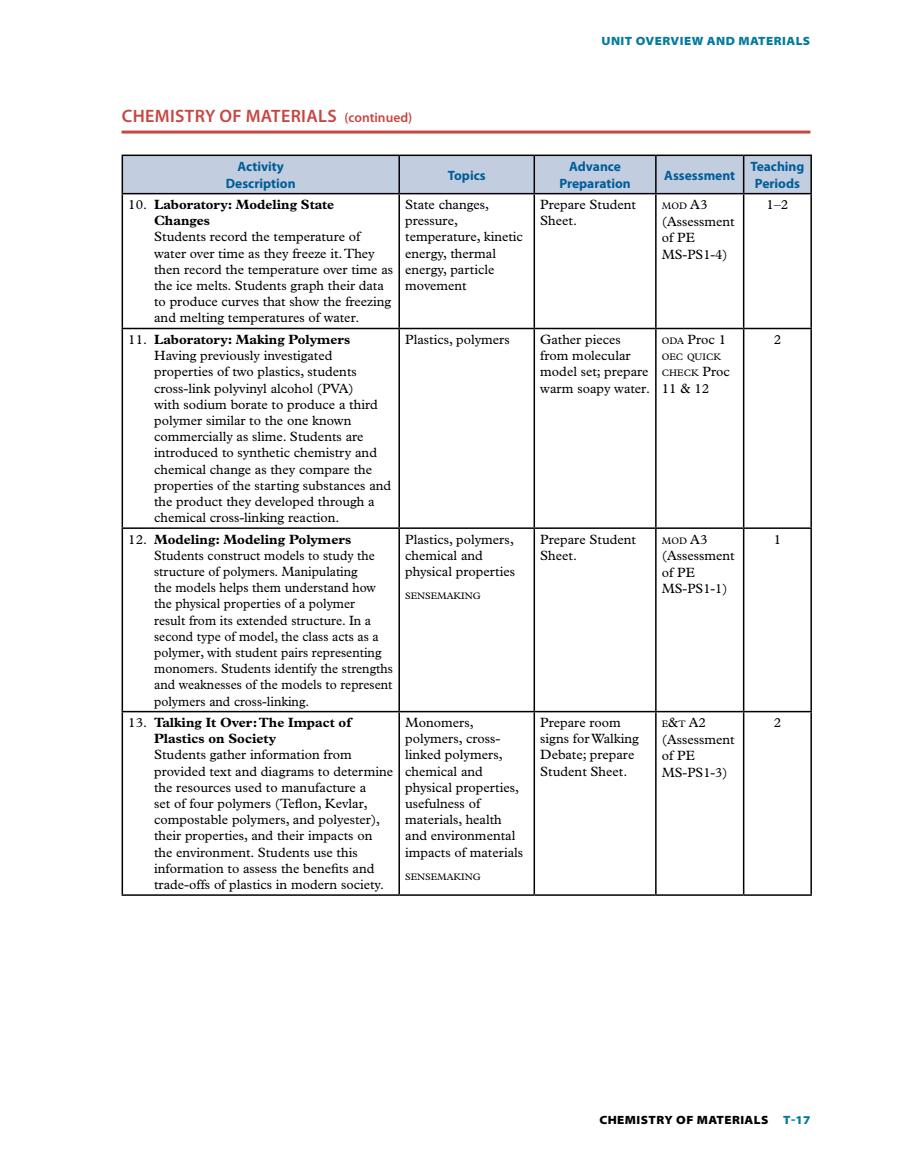
<style>
.page{position:relative;width:905px;height:1175px;background:#fff}
.page>*{position:absolute;margin:0;border:0;box-sizing:border-box;transform-origin:0 0}
.t1{font:600 18px "Myriad Pro";letter-spacing:.02em;color:#c84641}
.t2{font:13.5px/16.2px "Plantin Std";color:#000}
.t3{font:700 13.5px/16.2px "Plantin Std";color:#000}
.t4{font:700 13.5px/16.2px "Myriad Pro";color:#005d98;text-align:center}
.t5{font:13.5px "Plantin Std";color:#000}
.t6{font:900 semi-expanded 12px "Myriad Pro";letter-spacing:.035em;color:#037b9d}
.t7{font:900 semi-expanded 12px "Myriad Pro";letter-spacing:.035em;color:#000}
.t8{font:9.45px/16.2px "Plantin Std";color:#000}
.s1{font-size:13.5px}
.s2{font-weight:400}
.s3{font-weight:700}
.s4{font-size:9.45px}
.s5{font-style:inherit}
.s6{color:#037b9d}
</style>
<div class="page">
<svg style="left:122px;top:130px;width:688px;height:4px;background:#d57370"></svg>
<div style="left:123px;top:156px;width:687px;height:37px;background:#c3cde0"></div>
<hr style="left:122px;top:154px;width:277px;height:2px;background:#000">
<hr style="left:122px;top:156px;width:1px;height:37px;background:#000">
<hr style="left:399px;top:154px;width:135px;height:2px;background:#000">
<hr style="left:398px;top:156px;width:2px;height:37px;background:#000">
<hr style="left:534px;top:154px;width:122px;height:2px;background:#000">
<hr style="left:533px;top:156px;width:2px;height:37px;background:#000">
<hr style="left:656px;top:154px;width:87px;height:2px;background:#000">
<hr style="left:655px;top:156px;width:1px;height:37px;background:#000">
<hr style="left:743px;top:154px;width:69px;height:2px;background:#000">
<hr style="left:742px;top:156px;width:2px;height:37px;background:#000">
<hr style="left:810px;top:156px;width:2px;height:37px;background:#000">
<hr style="left:122px;top:193px;width:277px;height:1px;background:#000">
<hr style="left:122px;top:194px;width:1px;height:134px;background:#000">
<hr style="left:399px;top:193px;width:135px;height:1px;background:#000">
<hr style="left:398px;top:194px;width:2px;height:134px;background:#000">
<hr style="left:534px;top:193px;width:122px;height:1px;background:#000">
<hr style="left:533px;top:194px;width:2px;height:134px;background:#000">
<hr style="left:656px;top:193px;width:87px;height:1px;background:#000">
<hr style="left:655px;top:194px;width:1px;height:134px;background:#000">
<hr style="left:743px;top:193px;width:69px;height:1px;background:#000">
<hr style="left:742px;top:194px;width:2px;height:134px;background:#000">
<hr style="left:810px;top:194px;width:2px;height:134px;background:#000">
<hr style="left:122px;top:328px;width:277px;height:1px;background:#000">
<hr style="left:122px;top:329px;width:1px;height:198px;background:#000">
<hr style="left:399px;top:328px;width:135px;height:1px;background:#000">
<hr style="left:398px;top:329px;width:2px;height:198px;background:#000">
<hr style="left:534px;top:328px;width:122px;height:1px;background:#000">
<hr style="left:533px;top:329px;width:2px;height:198px;background:#000">
<hr style="left:656px;top:328px;width:87px;height:1px;background:#000">
<hr style="left:655px;top:329px;width:1px;height:198px;background:#000">
<hr style="left:743px;top:328px;width:69px;height:1px;background:#000">
<hr style="left:742px;top:329px;width:2px;height:198px;background:#000">
<hr style="left:810px;top:329px;width:2px;height:198px;background:#000">
<hr style="left:122px;top:527px;width:277px;height:2px;background:#000">
<hr style="left:122px;top:529px;width:1px;height:182px;background:#000">
<hr style="left:399px;top:527px;width:135px;height:2px;background:#000">
<hr style="left:398px;top:529px;width:2px;height:182px;background:#000">
<hr style="left:534px;top:527px;width:122px;height:2px;background:#000">
<hr style="left:533px;top:529px;width:2px;height:182px;background:#000">
<hr style="left:656px;top:527px;width:87px;height:2px;background:#000">
<hr style="left:655px;top:529px;width:1px;height:182px;background:#000">
<hr style="left:743px;top:527px;width:69px;height:2px;background:#000">
<hr style="left:742px;top:529px;width:2px;height:182px;background:#000">
<hr style="left:810px;top:529px;width:2px;height:182px;background:#000">
<hr style="left:122px;top:711px;width:277px;height:1px;background:#000">
<hr style="left:122px;top:712px;width:1px;height:182px;background:#000">
<hr style="left:399px;top:711px;width:135px;height:1px;background:#000">
<hr style="left:398px;top:712px;width:2px;height:182px;background:#000">
<hr style="left:534px;top:711px;width:122px;height:1px;background:#000">
<hr style="left:533px;top:712px;width:2px;height:182px;background:#000">
<hr style="left:656px;top:711px;width:87px;height:1px;background:#000">
<hr style="left:655px;top:712px;width:1px;height:182px;background:#000">
<hr style="left:743px;top:711px;width:69px;height:1px;background:#000">
<hr style="left:742px;top:712px;width:2px;height:182px;background:#000">
<hr style="left:810px;top:712px;width:2px;height:182px;background:#000">
<hr style="left:122px;top:894px;width:277px;height:1px;background:#000">
<hr style="left:399px;top:894px;width:135px;height:1px;background:#000">
<hr style="left:534px;top:894px;width:122px;height:1px;background:#000">
<hr style="left:656px;top:894px;width:87px;height:1px;background:#000">
<hr style="left:743px;top:894px;width:69px;height:1px;background:#000">
<p class="t6" style="left:601px;top:34px;width:210px">UNIT OVERVIEW AND MATERIALS</p>
<h1 class="t1" style="left:122px;top:105px;width:292px">CHEMISTRY OF MATERIALS <span class="s1">(continued)</span></h1>
<p class="t4" style="left:226px;top:159px;width:71px">Activity<br>Description</p>
<p class="t4" style="left:448px;top:167px;width:39px">Topics</p>
<p class="t4" style="left:559px;top:159px;width:73px">Advance<br>Preparation</p>
<p class="t4" style="left:664px;top:167px;width:72px">Assessment</p>
<p class="t4" style="left:750px;top:159px;width:56px">Teaching<br>Periods</p>
<p class="t3" style="left:154px;top:196px;width:182px;text-indent:-26px"><span class="s2">10.</span> Laboratory: Modeling State<br>Changes</p>
<p class="t2" style="left:154px;top:229px;width:240px">Students record the temperature of water over time as they freeze it. They then record the temperature over time as the ice melts. Students graph their data to produce curves that show the freezing and melting temperatures of water.</p>
<p class="t2" style="left:405px;top:196px;width:119px">State changes, pressure, temperature, kinetic energy, thermal energy, particle movement</p>
<p class="t2" style="left:540px;top:196px;width:97px">Prepare Student<br>Sheet.</p>
<p class="t8" style="left:662px;top:198px;width:47px">MOD <span class="s1">A3</span></p>
<p class="t2" style="left:766px;top:196px;width:23px">1–2</p>
<p class="t2" style="left:662px;top:213px;width:74px">(Assessment of PE<br>MS-PS1-4)</p>
<p class="t2" style="left:154px;top:331px;width:239px;text-indent:-26px">11. <span class="s3">Laboratory: Making Polymers </span>Having previously investigated properties of two plastics, students cross-link polyvinyl alcohol (PVA)<br>with sodium borate to produce a third polymer similar to the one known commercially as slime. Students are introduced to synthetic chemistry and chemical change as they compare the properties of the starting substances and the product they developed through a chemical cross-linking reaction.</p>
<p class="t2" style="left:405px;top:331px;width:106px">Plastics, polymers</p>
<p class="t2" style="left:540px;top:331px;width:111px">Gather pieces from molecular model set; prepare warm soapy water.</p>
<p class="t2" style="left:662px;top:331px;width:66px"><span class="s4">ODA</span> Proc <span class="s5">1</span></p>
<p class="t8" style="left:662px;top:349px;width:69px">OEC QUICK<br>CHECK <span class="s1">Proc</span></p>
<p class="t5" style="left:662px;top:380px;width:49px">11 &amp; 12</p>
<p class="t2" style="left:154px;top:531px;width:240px;text-indent:-26px">12. <span class="s3">Modeling: Modeling Polymers </span>Students construct models to study the structure of polymers. Manipulating<br>the models helps them understand how the physical properties of a polymer<br>result from its extended structure. In a second type of model, the class acts as a polymer, with student pairs representing monomers. Students identify the strengths and weaknesses of the models to represent polymers and cross-linking.</p>
<p class="t2" style="left:405px;top:531px;width:111px">Plastics, polymers, chemical and physical properties</p>
<p class="t8" style="left:405px;top:587px;width:77px">SENSEMAKING</p>
<p class="t2" style="left:540px;top:531px;width:97px">Prepare Student<br>Sheet.</p>
<p class="t8" style="left:662px;top:532px;width:47px">MOD <span class="s1">A3</span></p>
<p class="t2" style="left:661px;top:547px;width:74px">(Assessment of PE<br>MS-PS1-1)</p>
<p class="t2" style="left:773px;top:331px;width:9px">2</p>
<p class="t2" style="left:773px;top:531px;width:9px">1</p>
<p class="t3" style="left:154px;top:714px;width:198px;text-indent:-26px"><span class="s2">13.</span> Talking It Over: The Impact of<br>Plastics on Society</p>
<p class="t2" style="left:154px;top:747px;width:240px">Students gather information from provided text and diagrams to determine the resources used to manufacture a<br>set of four polymers (Teflon, Kevlar, compostable polymers, and polyester), their properties, and their impacts on the environment. Students use this information to assess the benefits and trade-offs of plastics in modern society.</p>
<p class="t2" style="left:405px;top:714px;width:119px">Monomers, polymers, cross&shy;linked polymers, chemical and physical properties, usefulness of materials, health and environmental impacts of materials</p>
<p class="t8" style="left:405px;top:868px;width:77px">SENSEMAKING</p>
<p class="t2" style="left:540px;top:714px;width:100px">Prepare room signs for Walking<br>Debate; prepare<br>Student Sheet.</p>
<p class="t2" style="left:662px;top:714px;width:74px"><span class="s4">E</span><span class="s5">&amp;</span><span class="s4">T</span> <span class="s5">A2 </span>(Assessment of PE<br>MS-PS1-3)</p>
<p class="t2" style="left:773px;top:714px;width:9px">2</p>
<p class="t7" style="left:599px;top:1113px;width:212px">CHEMISTRY OF MATERIALS <span class="s6">T-17</span></p>
</div>
